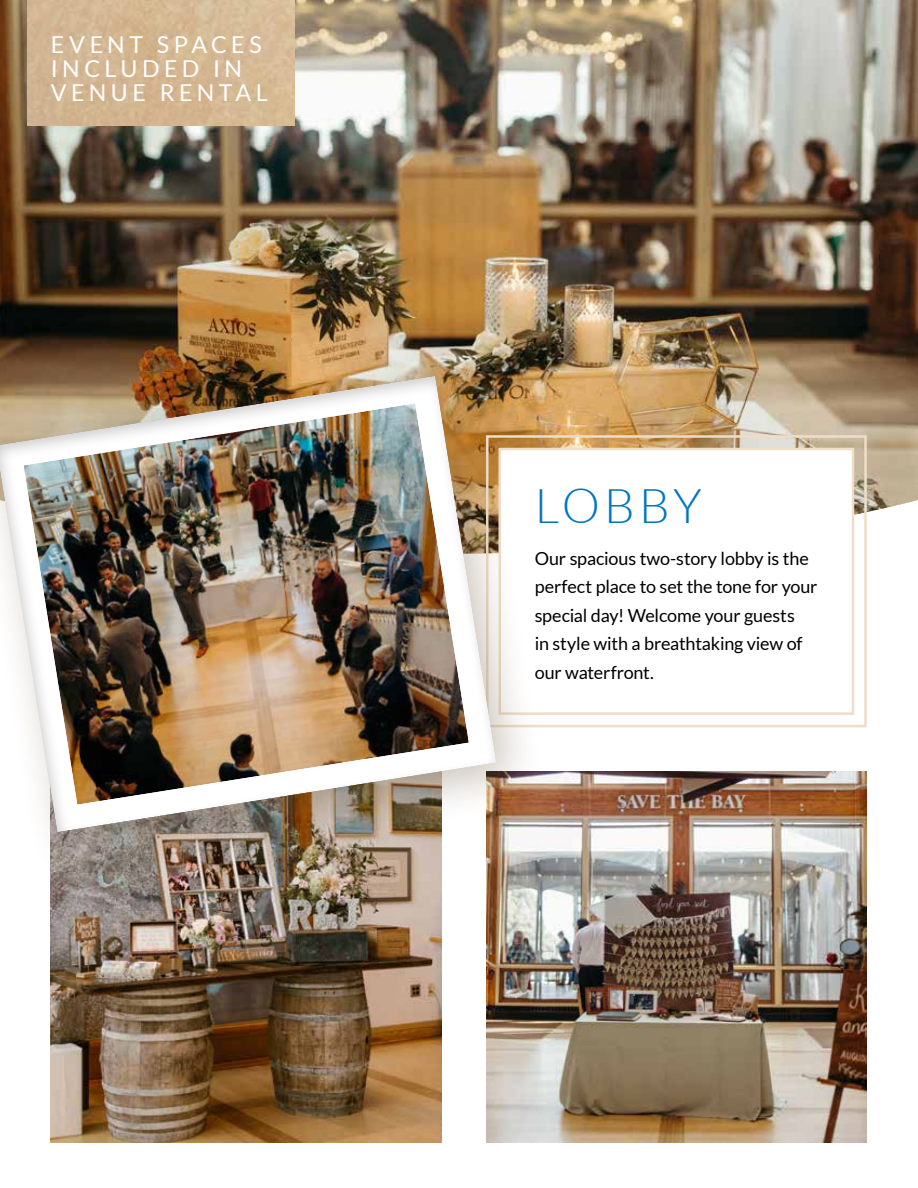
<style>
.page{position:relative;width:918px;height:1188px;background:#fff}
.page>*{position:absolute;margin:0;border:0;box-sizing:border-box;transform-origin:0 0}
.t1{font:300 48px "Lato";letter-spacing:.075em;color:#0076c0}
.t2{font:23.25px/24px "Lato";letter-spacing:.195em;color:#fff}
.t3{font:18px/28.5px "Lato";letter-spacing:-.01em;color:#000}
</style>
<div class="page">
<img style="left:0;top:0;width:918px;height:512px">
<svg style="left:544px;top:434px;width:324px;height:294px"></svg>
<svg style="left:544px;top:446px;width:312px;height:270px"></svg>
<img style="left:486px;top:771px;width:381px;height:372px">
<img style="left:51px;top:880px;width:391px;height:263px">
<div style="left:0;top:351px;width:544px;height:529px;background:#573f1e;opacity:.3"></div>
<img style="left:0;top:373px;width:497px;height:460px">
<img style="left:27px;top:0;width:268px;height:125px">
<p class="t2" style="left:51px;top:33px;width:219px">EVENT SPACES<br>INCLUDED IN<br>VENUE RENTAL</p>
<h1 class="t1" style="left:535px;top:480px;width:169px">LOBBY</h1>
<p class="t3" style="left:535px;top:544px;width:284px">Our spacious two-story lobby is the perfect place to set the tone for your special day! Welcome your guests<br>in style with a breathtaking view of our waterfront.</p>
</div>
